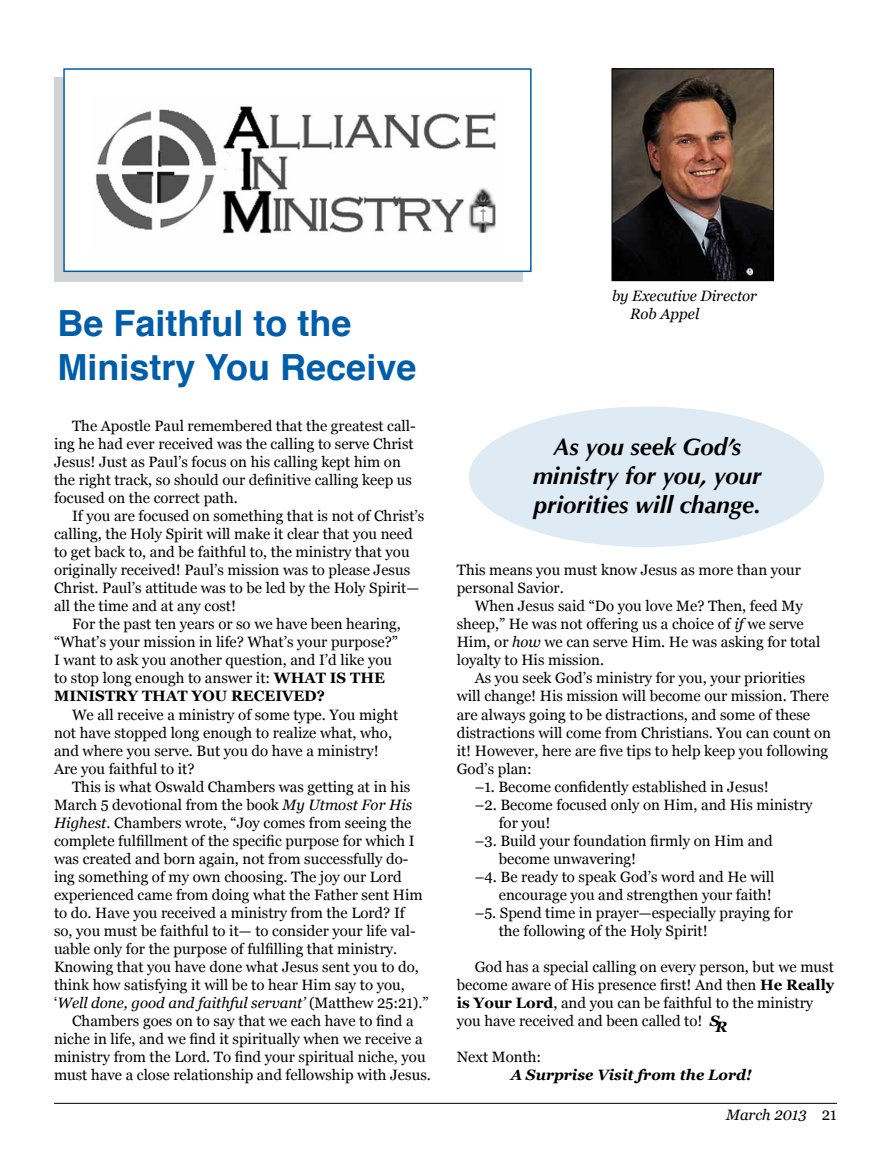
<style>
.page{position:relative;width:891px;height:1175px;background:#fff}
.page>*{position:absolute;margin:0;border:0;box-sizing:border-box;transform-origin:0 0}
.t1{font:700 36px/43.2px "Helvetica";color:#005daa}
.t2{font:italic 700 24px/28.8px "Optima";color:#000;text-align:center}
.t3{font:15px/18px "Georgia";color:#000}
.t4{font:italic 15px/18px "Georgia";color:#000}
.t5{font:italic 700 15px "Georgia";color:#000}
.t6{font:700 15px "Georgia";color:#000}
.s1{font-weight:700}
.s2{font-style:italic}
.s3{font-style:normal}
</style>
<div class="page">
<hr style="left:54px;top:1102px;width:783px;height:1px;background:#000">
<div style="left:54px;top:77px;width:469px;height:204px;background:#d1d3d4"></div>
<div style="left:63px;top:68px;width:469px;height:204px;background:#fff;border:2px solid #005daa"></div>
<img style="left:95px;top:106px;width:401px;height:128px">
<img style="left:614px;top:70px;width:158px;height:209px">
<div style="left:612px;top:68px;width:162px;height:213px;border:1px solid #000"></div>
<div style="left:469px;top:406px;width:355px;height:141px;background:#deeaf4;border-radius:50%"></div>
<h1 class="t1" style="left:58px;top:302px;width:360px">Be Faithful to the<br>Ministry You Receive</h1>
<p class="t3" style="left:54px;top:417px;width:363px;text-indent:18px">The Apostle Paul remembered that the greatest call&shy;ing he had ever received was the calling to serve Christ Jesus! Just as Paul’s focus on his calling kept him on the right track, so should our definitive calling keep us focused on the correct path.</p>
<p class="t3" style="left:72px;top:507px;width:354px">If you are focused on something that is not of Christ’s</p>
<p class="t3" style="left:54px;top:525px;width:360px">calling, the Holy Spirit will make it clear that you need</p>
<p class="t3" style="left:54px;top:543px;width:357px">to get back to, and be faithful to, the ministry that you</p>
<p class="t3" style="left:54px;top:561px;width:358px">originally received! Paul’s mission was to please Jesus</p>
<p class="t3" style="left:54px;top:579px;width:367px">Christ. Paul’s attitude was to be led by the Holy Spirit—</p>
<p class="t3" style="left:54px;top:597px;width:184px">all the time and at any cost!</p>
<p class="t3" style="left:72px;top:615px;width:330px">For the past ten years or so we have been hearing,</p>
<p class="t3" style="left:54px;top:633px;width:346px">“What’s your mission in life? What’s your purpose?”</p>
<p class="t3" style="left:54px;top:651px;width:340px">I want to ask you another question, and I’d like you</p>
<p class="t3" style="left:54px;top:669px;width:332px">to stop long enough to answer it: <span class="s1">WHAT IS THE</span></p>
<p class="t6" style="left:54px;top:688px;width:273px">MINISTRY THAT YOU RECEIVED?</p>
<p class="t3" style="left:54px;top:705px;width:346px;text-indent:18px">We all receive a ministry of some type. You might not have stopped long enough to realize what, who, and where you serve. But you do have a ministry!<br>Are you faithful to it?</p>
<p class="t3" style="left:72px;top:777px;width:340px">This is what Oswald Chambers was getting at in his</p>
<p class="t3" style="left:54px;top:795px;width:360px">March 5 devotional from the book <span class="s2">My Utmost For His</span></p>
<p class="t3" style="left:54px;top:813px;width:359px"><span class="s2">Highest</span>. Chambers wrote, “Joy comes from seeing the</p>
<p class="t3" style="left:54px;top:831px;width:362px">complete fulfillment of the specific purpose for which I</p>
<p class="t3" style="left:54px;top:849px;width:356px">was created and born again, not from successfully do-</p>
<p class="t3" style="left:54px;top:867px;width:349px">ing something of my own choosing. The joy our Lord</p>
<p class="t3" style="left:54px;top:885px;width:370px">experienced came from doing what the Father sent Him</p>
<p class="t3" style="left:54px;top:903px;width:352px">to do. Have you received a ministry from the Lord? If</p>
<p class="t3" style="left:54px;top:921px;width:363px">so, you must be faithful to it— to consider your life val-</p>
<p class="t3" style="left:54px;top:939px;width:345px">uable only for the purpose of fulfilling that ministry.</p>
<p class="t3" style="left:54px;top:957px;width:366px">Knowing that you have done what Jesus sent you to do,</p>
<p class="t3" style="left:54px;top:975px;width:352px">think how satisfying it will be to hear Him say to you,</p>
<p class="t4" style="left:54px;top:993px;width:376px"><span class="s3">‘</span>Well done, good and faithful servant’ <span class="s3">(Matthew 25:21).”</span></p>
<p class="t3" style="left:72px;top:1011px;width:343px">Chambers goes on to say that we each have to find a</p>
<p class="t3" style="left:54px;top:1029px;width:370px">niche in life, and we find it spiritually when we receive a</p>
<p class="t3" style="left:54px;top:1047px;width:373px">ministry from the Lord. To find your spiritual niche, you</p>
<p class="t3" style="left:54px;top:1065px;width:378px">must have a close relationship and fellowship with Jesus.</p>
<p class="t4" style="left:630px;top:286px;width:129px;text-indent:-18px">by Executive Director<br>Rob Appel</p>
<h2 class="t2" style="left:533px;top:433px;width:230px">As you seek God’s ministry for you, your priorities will change.</h2>
<p class="t3" style="left:457px;top:561px;width:346px">This means you must know Jesus as more than your personal Savior.</p>
<p class="t3" style="left:457px;top:597px;width:365px;text-indent:18px">When Jesus said “Do you love Me? Then, feed My sheep,” He was not offering us a choice of <span class="s2">if</span> we serve Him, or <span class="s2">how</span> we can serve Him. He was asking for total loyalty to His mission.</p>
<p class="t3" style="left:475px;top:669px;width:332px">As you seek God’s ministry for you, your priorities</p>
<p class="t3" style="left:457px;top:687px;width:374px">will change! His mission will become our mission. There</p>
<p class="t3" style="left:457px;top:705px;width:355px">are always going to be distractions, and some of these</p>
<p class="t3" style="left:457px;top:723px;width:376px">distractions will come from Christians. You can count on</p>
<p class="t3" style="left:457px;top:741px;width:373px">it! However, here are five tips to help keep you following</p>
<p class="t3" style="left:457px;top:759px;width:77px">God’s plan:</p>
<p class="t3" style="left:475px;top:777px;width:296px">–1. Become confidently established in Jesus!</p>
<p class="t3" style="left:475px;top:795px;width:339px">–2. Become focused only on Him, and His ministry</p>
<p class="t3" style="left:499px;top:813px;width:53px">for you!</p>
<p class="t3" style="left:475px;top:831px;width:299px">–3. Build your foundation firmly on Him and</p>
<p class="t3" style="left:499px;top:849px;width:139px">become unwavering!</p>
<p class="t3" style="left:475px;top:867px;width:301px">–4. Be ready to speak God’s word and He will</p>
<p class="t3" style="left:499px;top:885px;width:274px">encourage you and strengthen your faith!</p>
<p class="t3" style="left:475px;top:903px;width:320px">–5. Spend time in prayer—especially praying for</p>
<p class="t3" style="left:499px;top:921px;width:210px">the following of the Holy Spirit!</p>
<p class="t3" style="left:457px;top:957px;width:379px;text-indent:18px">God has a special calling on every person, but we must become aware of His presence first! And then <span class="s1">He Really is Your Lord</span>, and you can be faithful to the ministry you have received and been called to!</p>
<p class="t3" style="left:457px;top:1047px;width:86px">Next Month:</p>
<p class="t5" style="left:511px;top:1065px;width:242px">A Surprise Visit from the Lord!</p>
<p class="t5" style="left:710px;top:1015px;width:19px">SR</p>
<p class="t4" style="left:726px;top:1106px;width:112px">March 2013 <span class="s3">21</span></p>
</div>
